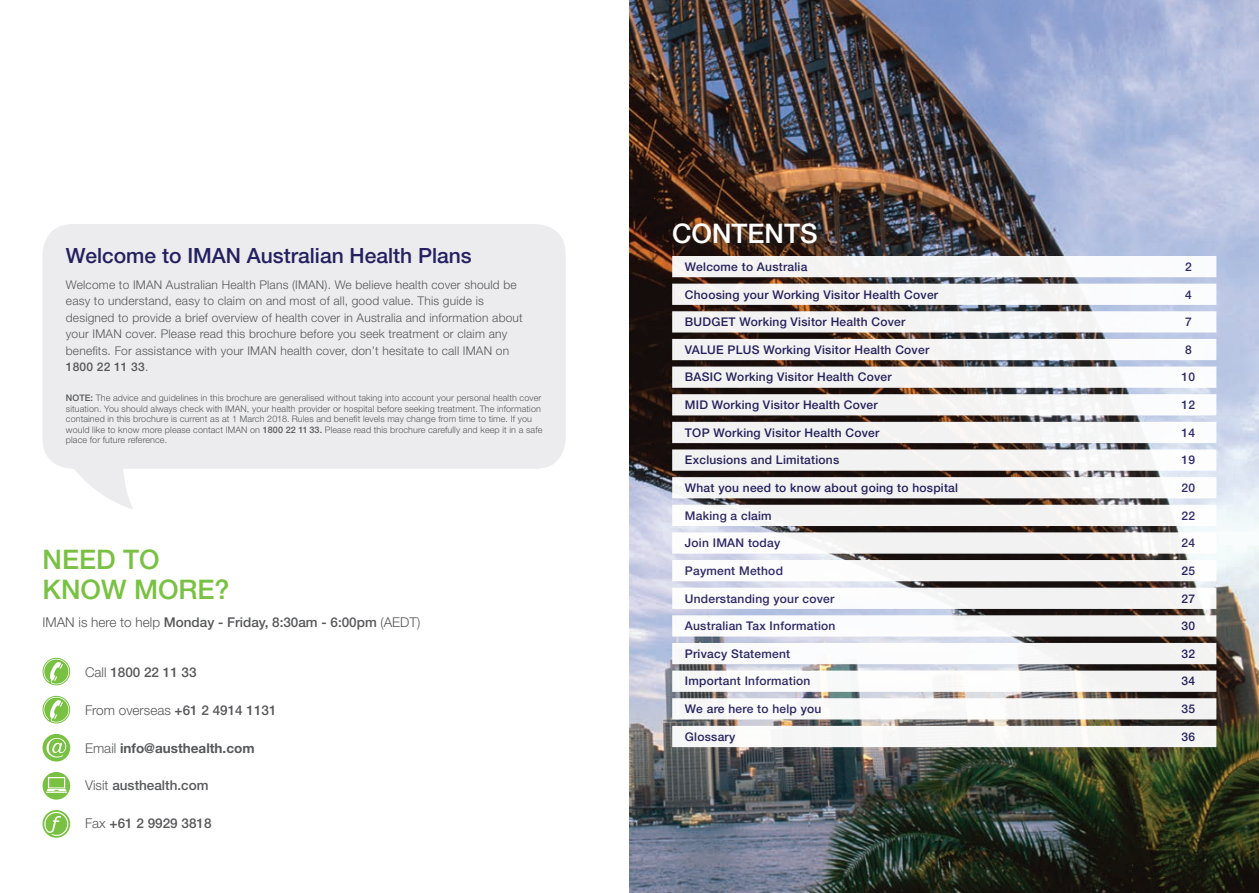
<style>
.page{position:relative;width:1259px;height:893px;background:#fff}
.page>*{position:absolute;margin:0;border:0;box-sizing:border-box;transform-origin:0 0}
.Heading__Small{font:500 27px/30px "Helvetica Neue LT Pro";color:#79c142}
.t1{font:500 27px "Helvetica Neue LT Pro";color:#fff}
.Sub_Paragraph_Headin{font:500 21px "Helvetica Neue LT Pro";color:#252161}
.Paragraph{font:500 13.5px "Helvetica Neue LT Pro";color:#57585a}
.Paragraph-2{font:300 13.5px "Helvetica Neue LT Pro";color:#57585a}
.Paragraph-3{font:700 13.5px "Helvetica Neue LT Pro";color:#57585a}
.t2{font:500 12px "Helvetica Neue LT Pro";letter-spacing:.02em;color:#252161}
.Paragraph-4{font:300 12px/16.5px "Helvetica Neue LT Pro";letter-spacing:.015em;color:#57585a}
.Paragraph-5{font:500 12px "Helvetica Neue LT Pro";letter-spacing:.015em;color:#57585a}
.Paragraph-6{font:300 9px/10.5px "Helvetica Neue LT Pro";letter-spacing:.01em;color:#57585a}
.s1{font-weight:300}
.s2{font-weight:500}
</style>
<div class="page">
<img style="left:629px;top:0;width:630px;height:893px">
<div style="left:43px;top:772px;width:27px;height:28px;background:#79c142;border-radius:50%"></div>
<svg style="left:46px;top:777px;width:21px;height:16px"></svg>
<div style="left:43px;top:224px;width:523px;height:245px;background:#ececee;border-radius:30px"></div>
<svg style="left:63px;top:467px;width:70px;height:42px"></svg>
<div style="left:667px;top:218px;width:161px;height:37px;background:#231f20;opacity:.9"></div>
<svg style="left:672px;top:256px;width:544px;height:491px;fill:#f3f3f2"></svg>
<svg style="left:43px;top:810px;width:27px;height:28px"></svg>
<svg style="left:43px;top:810px;width:27px;height:26px"></svg>
<svg style="left:43px;top:696px;width:27px;height:27px"></svg>
<svg style="left:44px;top:697px;width:25px;height:25px"></svg>
<div style="left:43px;top:734px;width:27px;height:27px;background:#79c142;border-radius:50%"></div>
<svg style="left:46px;top:738px;width:20px;height:19px"></svg>
<svg style="left:43px;top:658px;width:27px;height:27px"></svg>
<svg style="left:44px;top:659px;width:25px;height:25px"></svg>
<p class="Sub_Paragraph_Headin" style="left:66px;top:242px;width:407px">Welcome to IMAN Australian Health Plans</p>
<p class="Paragraph-4" style="left:66px;top:276px;width:452px">Welcome to IMAN Australian Health Plans (IMAN). We believe health cover should be easy to understand, easy to claim on and most of all, good value. This guide is</p>
<p class="Paragraph-4" style="left:66px;top:309px;width:458px">designed to provide a brief overview of health cover in Australia and information about your IMAN cover. Please read this brochure before you seek treatment or claim any benefits. For assistance with your IMAN health cover, don’t hesitate to call IMAN on</p>
<p class="Paragraph-5" style="left:66px;top:360px;width:84px">1800 22 11 33<span class="s1">.</span></p>
<p class="Paragraph-6" style="left:66px;top:392px;width:478px"><span class="s2">NOTE:</span> The advice and guidelines in this brochure are generalised without taking into account your personal health cover situation. You should always check with IMAN, your health provider or hospital before seeking treatment. The information contained in this brochure is current as at 1 March 2018. Rules and benefit levels may change from time to time. If you would like to know more please contact IMAN on <span class="s2">1800 22 11 33.</span> Please read this brochure carefully and keep it in a safe place for future reference.</p>
<p class="Heading__Small" style="left:43px;top:544px;width:189px">NEED TO<br>KNOW MORE?</p>
<p class="Paragraph" style="left:43px;top:614px;width:379px"><span class="s1">IMAN is here to help</span> Monday - Friday, 8:30am - 6:00pm <span class="s1">(AEDT)</span></p>
<p class="Paragraph" style="left:85px;top:664px;width:113px"><span class="s1">Call</span> 1800 22 11 33</p>
<p class="Paragraph-2" style="left:85px;top:702px;width:193px">From overseas <span class="s2">+61 2 4914 1131</span></p>
<p class="Paragraph-3" style="left:85px;top:739px;width:171px"><span class="s1">Email</span> info@austhealth.com</p>
<p class="Paragraph" style="left:85px;top:777px;width:125px"><span class="s1">Visit</span> austhealth.com</p>
<p class="Paragraph" style="left:85px;top:815px;width:128px"><span class="s1">Fax</span> +61 2 9929 3818</p>
<p class="t1" style="left:672px;top:218px;width:147px">CONTENTS</p>
<p class="t2" style="left:685px;top:259px;width:124px">Welcome to Australia</p>
<p class="t2" style="left:1185px;top:259px;width:8px">2</p>
<p class="t2" style="left:685px;top:287px;width:255px">Choosing your Working Visitor Health Cover</p>
<p class="t2" style="left:1185px;top:287px;width:8px">4</p>
<p class="t2" style="left:685px;top:315px;width:222px">BUDGET Working Visitor Health Cover</p>
<p class="t2" style="left:1185px;top:315px;width:8px">7</p>
<p class="t2" style="left:685px;top:342px;width:246px">VALUE PLUS Working Visitor Health Cover</p>
<p class="t2" style="left:1185px;top:342px;width:8px">8</p>
<p class="t2" style="left:685px;top:370px;width:208px">BASIC Working Visitor Health Cover</p>
<p class="t2" style="left:1181px;top:370px;width:15px">10</p>
<p class="t2" style="left:685px;top:398px;width:194px">MID Working Visitor Health Cover</p>
<p class="t2" style="left:1181px;top:398px;width:15px">12</p>
<p class="t2" style="left:685px;top:425px;width:196px">TOP Working Visitor Health Cover</p>
<p class="t2" style="left:1181px;top:425px;width:15px">14</p>
<p class="t2" style="left:685px;top:453px;width:156px">Exclusions and Limitations</p>
<p class="t2" style="left:1181px;top:453px;width:15px">19</p>
<p class="t2" style="left:685px;top:480px;width:275px">What you need to know about going to hospital</p>
<p class="t2" style="left:1181px;top:480px;width:15px">20</p>
<p class="t2" style="left:685px;top:508px;width:88px">Making a claim</p>
<p class="t2" style="left:1181px;top:508px;width:15px">22</p>
<p class="t2" style="left:685px;top:536px;width:97px">Join IMAN today</p>
<p class="t2" style="left:1181px;top:536px;width:15px">24</p>
<p class="t2" style="left:685px;top:563px;width:100px">Payment Method</p>
<p class="t2" style="left:1181px;top:563px;width:15px">25</p>
<p class="t2" style="left:685px;top:591px;width:151px">Understanding your cover</p>
<p class="t2" style="left:1181px;top:591px;width:15px">27</p>
<p class="t2" style="left:685px;top:619px;width:152px">Australian Tax Information</p>
<p class="t2" style="left:1181px;top:619px;width:15px">30</p>
<p class="t2" style="left:685px;top:646px;width:107px">Privacy Statement</p>
<p class="t2" style="left:1181px;top:646px;width:15px">32</p>
<p class="t2" style="left:685px;top:674px;width:127px">Important Information</p>
<p class="t2" style="left:1181px;top:674px;width:15px">34</p>
<p class="t2" style="left:685px;top:702px;width:138px">We are here to help you</p>
<p class="t2" style="left:1181px;top:702px;width:15px">35</p>
<p class="t2" style="left:685px;top:729px;width:52px">Glossary</p>
<p class="t2" style="left:1181px;top:729px;width:15px">36</p>
</div>
